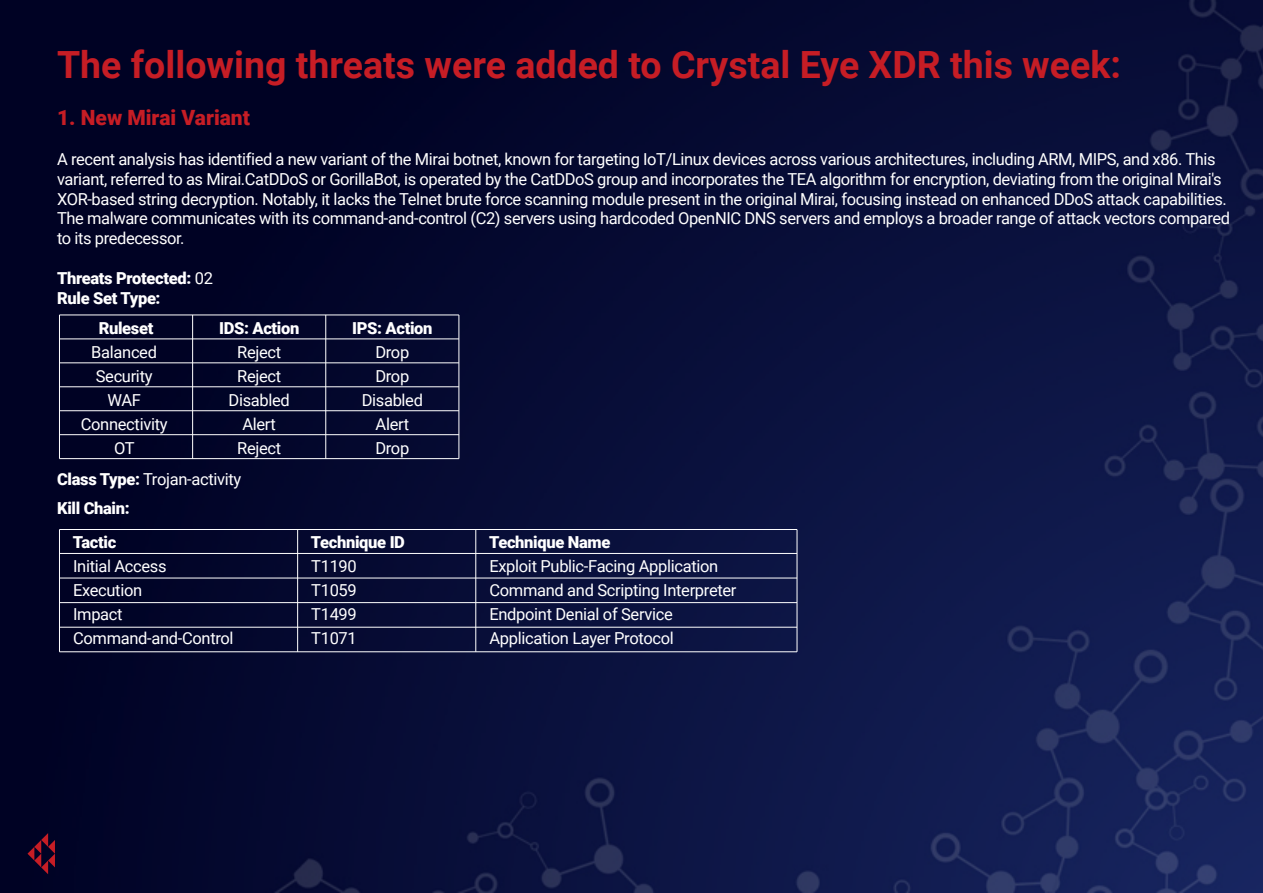
<style>
.page{position:relative;width:1263px;height:893px;background:#fff}
.page>*{position:absolute;margin:0;border:0;box-sizing:border-box;transform-origin:0 0}
.t1{font:700 37.5px "Roboto";color:#c61d25}
.t2{font:900 21px "Roboto";color:#c61d25}
.t3{font:16.5px/24px "Roboto";letter-spacing:-.025em;color:#fff}
.t4{font:900 16.5px/19.8px "Roboto";letter-spacing:-.02em;color:#fff}
.s1{font-weight:400}
</style>
<div class="page">
<img style="left:0;top:0;width:1263px;height:893px">
<svg style="left:28px;top:833px;width:27px;height:41px"></svg>
<hr style="left:59px;top:315px;width:400px;height:1px;background:#fff">
<hr style="left:59px;top:338px;width:400px;height:1px;background:#fff">
<hr style="left:59px;top:362px;width:400px;height:1px;background:#fff">
<hr style="left:59px;top:386px;width:400px;height:1px;background:#fff">
<hr style="left:59px;top:410px;width:400px;height:1px;background:#fff">
<hr style="left:59px;top:434px;width:400px;height:1px;background:#fff">
<hr style="left:59px;top:458px;width:400px;height:1px;background:#fff">
<hr style="left:59px;top:315px;width:1px;height:144px;background:#fff">
<hr style="left:192px;top:315px;width:1px;height:144px;background:#fff">
<hr style="left:325px;top:315px;width:1px;height:144px;background:#fff">
<hr style="left:458px;top:315px;width:1px;height:144px;background:#fff">
<hr style="left:59px;top:529px;width:738px;height:1px;background:#fff">
<hr style="left:59px;top:553px;width:738px;height:1px;background:#fff">
<hr style="left:59px;top:578px;width:738px;height:1px;background:#fff">
<hr style="left:59px;top:602px;width:738px;height:1px;background:#fff">
<hr style="left:59px;top:627px;width:738px;height:1px;background:#fff">
<hr style="left:59px;top:651px;width:738px;height:1px;background:#fff">
<hr style="left:59px;top:529px;width:1px;height:123px;background:#fff">
<hr style="left:297px;top:529px;width:1px;height:123px;background:#fff">
<hr style="left:475px;top:529px;width:1px;height:123px;background:#fff">
<hr style="left:797px;top:529px;width:1px;height:123px;background:#fff">
<h1 class="t1" style="left:57px;top:38px;width:1065px">The following threats were added to Crystal Eye XDR this week:</h1>
<p class="t2" style="left:57px;top:103px;width:194px">1. New Mirai Variant</p>
<p class="t3" style="left:57px;top:149px;width:1174px;line-height:19.8px">A recent analysis has identified a new variant of the Mirai botnet, known for targeting IoT/Linux devices across various architectures, including ARM, MIPS, and x86. This variant, referred to as Mirai.CatDDoS or GorillaBot, is operated by the CatDDoS group and incorporates the TEA algorithm for encryption, deviating from the original Mirai's XOR-based string decryption. Notably, it lacks the Telnet brute force scanning module present in the original Mirai, focusing instead on enhanced DDoS attack capabilities.<br>The malware communicates with its command-and-control (C2) servers using hardcoded OpenNIC DNS servers and employs a broader range of attack vectors compared to its predecessor.</p>
<p class="t4" style="left:57px;top:267px;width:157px">Threats Protected: <span class="s1">02<br></span>Rule Set Type:</p>
<p class="t4" style="left:99px;top:317px;width:56px">Ruleset</p>
<p class="t3" style="left:81px;top:339px;width:88px;text-align:center">Balanced<br>Security<br>WAF<br>Connectivity<br>OT</p>
<p class="t4" style="left:219px;top:317px;width:82px">IDS: Action</p>
<p class="t3" style="left:229px;top:339px;width:63px;text-align:center">Reject<br>Reject<br>Disabled<br>Alert<br>Reject</p>
<p class="t4" style="left:352px;top:317px;width:82px">IPS: Action</p>
<p class="t3" style="left:362px;top:339px;width:63px;text-align:center">Drop<br>Drop<br>Disabled<br>Alert<br>Drop</p>
<p class="t4" style="left:57px;top:464px;width:186px;line-height:28.7px">Class Type: <span class="s1">Trojan-activity<br></span>Kill Chain:</p>
<p class="t4" style="left:73px;top:532px;width:45px">Tactic</p>
<p class="t4" style="left:311px;top:532px;width:96px">Technique ID</p>
<p class="t4" style="left:489px;top:532px;width:123px">Technique Name</p>
<p class="t3" style="left:73px;top:554px;width:162px">Initial Access<br>Execution<br>Impact<br>Command-and-Control</p>
<p class="t3" style="left:489px;top:554px;width:249px">Exploit Public-Facing Application<br>Command and Scripting Interpreter<br>Endpoint Denial of Service<br>Application Layer Protocol</p>
<p class="t3" style="left:311px;top:554px;width:47px;text-align:justify">T1190<br>T1059<br>T1499<br>T1071</p>
</div>
